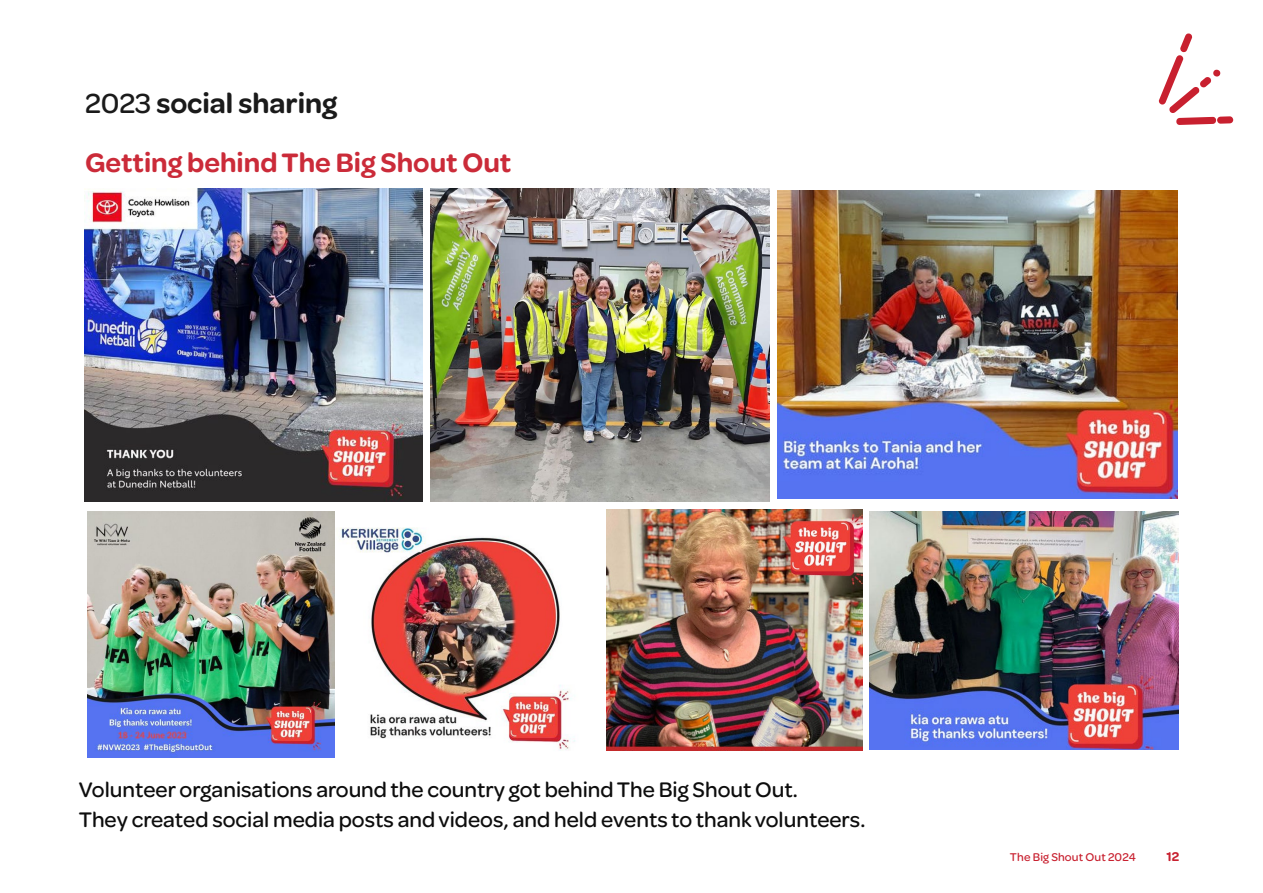
<style>
.page{position:relative;width:1263px;height:893px;background:#fff}
.page>*{position:absolute;margin:0;border:0;box-sizing:border-box;transform-origin:0 0}
.t1{font:600 29.4px "Omnes";color:#1a1a1a}
.t2{font:600 28.5px "Omnes";color:#cb2b39}
.t3{font:500 22.5px/30px "Omnes";color:#0d0d0d}
.t4{font:600 13.5px "Omnes";color:#c8202f}
.t5{font:500 12px "Omnes";letter-spacing:.01em;color:#c8202f}
.s1{font-weight:500}
</style>
<div class="page">
<svg style="left:1158px;top:33px;width:75px;height:92px"></svg>
<img style="left:84px;top:189px;width:339px;height:312px">
<img style="left:777px;top:190px;width:400px;height:308px">
<img style="left:334px;top:511px;width:241px;height:242px">
<img style="left:430px;top:189px;width:339px;height:312px">
<img style="left:88px;top:511px;width:246px;height:247px">
<img style="left:607px;top:509px;width:255px;height:241px">
<img style="left:869px;top:511px;width:310px;height:239px">
<h1 class="t1" style="left:85px;top:83px;width:254px"><span class="s1">2023</span> social sharing</h1>
<p class="t2" style="left:85px;top:142px;width:428px">Getting behind The Big Shout Out</p>
<p class="t3" style="left:79px;top:773px;width:788px">Volunteer organisations around the country got behind The Big Shout Out.<br>They created social media posts and videos, and held events to thank volunteers.</p>
<p class="t5" style="left:1010px;top:848px;width:127px">The Big Shout Out 2024</p>
<p class="t4" style="left:1166px;top:847px;width:14px">12</p>
</div>
